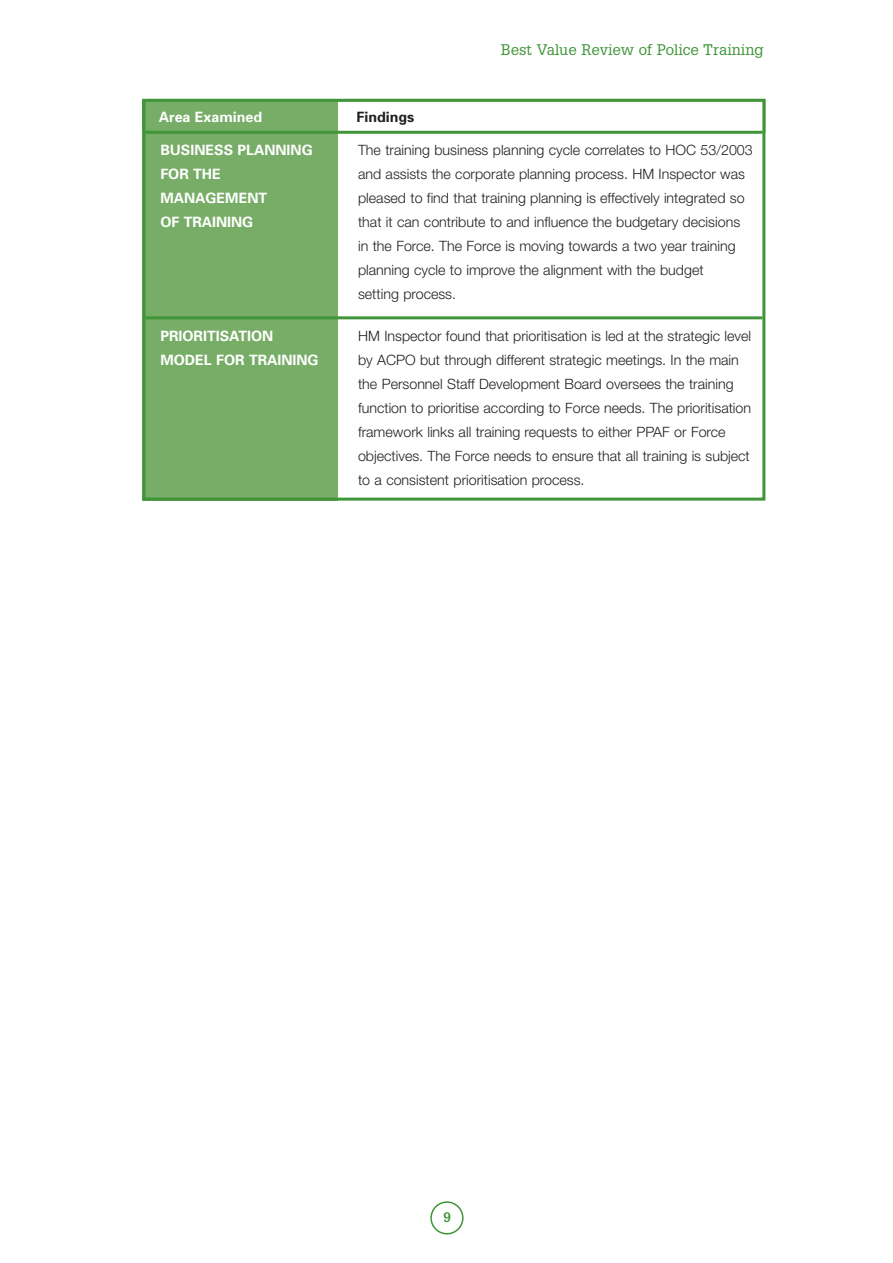
<style>
.page{position:relative;width:893px;height:1263px;background:#fff}
.page>*{position:absolute;margin:0;border:0;box-sizing:border-box;transform-origin:0 0}
.t1{font:15px "Glypha";color:#3f9537}
.t2{font:300 14.25px/24px "Helvetica Neue";color:#231f20}
.t3{font:700 14.25px/24px "Univers";color:#fff}
.t4{font:700 14.25px "Univers";color:#231f20}
.t5{font:700 13.5px "Glypha";color:#3f9537}
</style>
<div class="page">
<svg style="left:430px;top:1201px;width:34px;height:33px"></svg>
<div style="left:142px;top:99px;width:196px;height:402px;background:#77ad67"></div>
<hr style="left:145px;top:131px;width:617px;height:3px;background:#3f9537">
<hr style="left:145px;top:316px;width:617px;height:3px;background:#3f9537">
<div style="left:142px;top:99px;width:623px;height:402px;border:3px solid #3f9537"></div>
<div style="left:142px;top:99px;width:623px;height:34px;border:2px solid #3f9537"></div>
<p class="t3" style="left:159px;top:106px;width:105px">Area Examined</p>
<p class="t4" style="left:357px;top:111px;width:59px">Findings</p>
<p class="t1" style="left:501px;top:41px;width:264px">Best Value Review of Police Training</p>
<p class="t3" style="left:160px;top:139px;width:154px">BUSINESS PLANNING<br>FOR THE<br>MANAGEMENT<br>OF TRAINING</p>
<p class="t3" style="left:160px;top:325px;width:160px">PRIORITISATION<br>MODEL FOR TRAINING</p>
<p class="t2" style="left:358px;top:139px;width:396px">The training business planning cycle correlates to HOC 53/2003 and assists the corporate planning process. HM Inspector was pleased to find that training planning is effectively integrated so that it can contribute to and influence the budgetary decisions in the Force. The Force is moving towards a two year training planning cycle to improve the alignment with the budget<br>setting process.</p>
<p class="t2" style="left:358px;top:325px;width:395px">HM Inspector found that prioritisation is led at the strategic level by ACPO but through different strategic meetings. In the main the Personnel Staff Development Board oversees the training function to prioritise according to Force needs. The prioritisation framework links all training requests to either PPAF or Force objectives. The Force needs to ensure that all training is subject to a consistent prioritisation process.</p>
<p class="t5" style="left:443px;top:1209px;width:9px">9</p>
</div>
